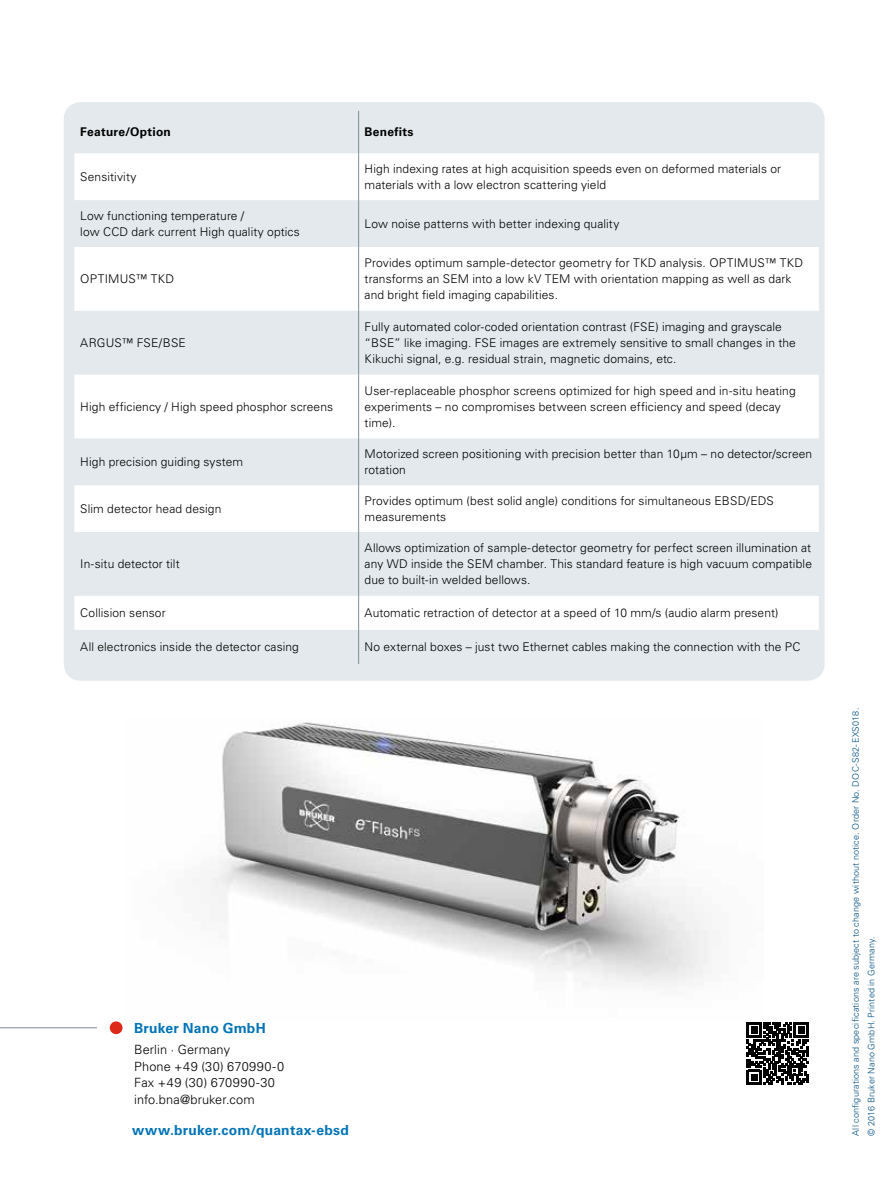
<style>
.page{position:relative;width:893px;height:1187px;background:#fff}
.page>*{position:absolute;margin:0;border:0;box-sizing:border-box;transform-origin:0 0}
.t1{font:700 13.8px "Univers LT Std";letter-spacing:.015em;color:#0074b7}
.t2{font:300 12.75px/17px "Univers LT Std";letter-spacing:.01em;color:#000}
.t3{font:300 12px/15.8px "Univers LT Std";letter-spacing:.01em;color:#000}
.t4{font:700 12px "Univers LT Std";letter-spacing:.02em;color:#000}
.t5{font:300 9px/15.8px "Univers LT Std";letter-spacing:.02em;color:#004e83}
</style>
<div class="page">
<div style="left:64px;top:102px;width:761px;height:578px;background:#e3e9ec;border-radius:17px"></div>
<svg style="left:74px;top:153px;width:745px;height:477px;fill:#fff"></svg>
<hr style="left:358px;top:111px;width:1px;height:42px;background:#808e96">
<hr style="left:358px;top:153px;width:1px;height:47px;background:#808e96">
<hr style="left:358px;top:200px;width:1px;height:47px;background:#808e96">
<hr style="left:358px;top:247px;width:1px;height:64px;background:#808e96">
<hr style="left:358px;top:311px;width:1px;height:63px;background:#808e96">
<hr style="left:358px;top:374px;width:1px;height:64px;background:#808e96">
<hr style="left:358px;top:438px;width:1px;height:47px;background:#808e96">
<hr style="left:358px;top:485px;width:1px;height:47px;background:#808e96">
<hr style="left:358px;top:532px;width:1px;height:63px;background:#808e96">
<hr style="left:358px;top:595px;width:1px;height:35px;background:#808e96">
<hr style="left:358px;top:630px;width:1px;height:34px;background:#808e96">
<img style="left:209px;top:722px;width:501px;height:264px">
<hr style="left:0;top:1027px;width:97px;height:1px;background:#808e96">
<div style="left:110px;top:1021px;width:13px;height:13px;background:#dc291a;border-radius:50%"></div>
<svg style="left:747px;top:1022px;width:62px;height:62px"></svg>
<p class="t4" style="left:80px;top:125px;width:92px">Feature/Option</p>
<p class="t4" style="left:365px;top:125px;width:50px">Benefits</p>
<p class="t3" style="left:80px;top:169px;width:58px">Sensitivity</p>
<p class="t3" style="left:365px;top:161px;width:418px">High indexing rates at high acquisition speeds even on deformed materials or materials with a low electron scattering yield</p>
<p class="t3" style="left:80px;top:208px;width:221px">Low functioning temperature /<br>low CCD dark current High quality optics</p>
<p class="t3" style="left:365px;top:216px;width:256px">Low noise patterns with better indexing quality</p>
<p class="t3" style="left:80px;top:271px;width:95px">OPTIMUS™ TKD</p>
<p class="t3" style="left:365px;top:255px;width:440px">Provides optimum sample-detector geometry for TKD analysis. OPTIMUS™ TKD transforms an SEM into a low kV TEM with orientation mapping as well as dark and bright field imaging capabilities.</p>
<p class="t3" style="left:80px;top:335px;width:107px">ARGUS™ FSE/BSE</p>
<p class="t3" style="left:80px;top:398px;width:254px">High efficiency / High speed phosphor screens</p>
<p class="t3" style="left:365px;top:319px;width:433px">Fully automated color-coded orientation contrast (FSE) imaging and grayscale “BSE” like imaging. FSE images are extremely sensitive to small changes in the<br>Kikuchi signal, e.g. residual strain, magnetic domains, etc.</p>
<p class="t3" style="left:365px;top:383px;width:433px">User-replaceable phosphor screens optimized for high speed and in-situ heating experiments – no compromises between screen efficiency and speed (decay time).</p>
<p class="t3" style="left:80px;top:454px;width:164px">High precision guiding system</p>
<p class="t3" style="left:365px;top:446px;width:449px">Motorized screen positioning with precision better than 10µm – no detector/screen rotation</p>
<p class="t3" style="left:80px;top:500px;width:143px">Slim detector head design</p>
<p class="t3" style="left:365px;top:493px;width:411px">Provides optimum (best solid angle) conditions for simultaneous EBSD/EDS measurements</p>
<p class="t3" style="left:80px;top:556px;width:101px">In-situ detector tilt</p>
<p class="t3" style="left:365px;top:540px;width:449px;text-align:justify">Allows optimization of sample-detector geometry for perfect screen illumination at any WD inside the SEM chamber. This standard feature is high vacuum compatible due to built-in welded bellows.</p>
<p class="t3" style="left:80px;top:605px;width:87px">Collision sensor</p>
<p class="t3" style="left:365px;top:605px;width:415px">Automatic retraction of detector at a speed of 10 mm/s (audio alarm present)</p>
<p class="t3" style="left:80px;top:639px;width:220px">All electronics inside the detector casing</p>
<p class="t3" style="left:365px;top:639px;width:437px">No external boxes – just two Ethernet cables making the connection with the PC</p>
<p class="t1" style="left:134px;top:1019px;width:133px">Bruker Nano GmbH</p>
<p class="t2" style="left:134px;top:1040px;width:151px">Berlin · Germany<br>Phone +49 (30) 670990-0<br>Fax +49 (30) 670990-30 info.bna@bruker.com</p>
<p class="t1" style="left:132px;top:1122px;width:218px">www.bruker.com/quantax-ebsd</p>
<p class="t5" style="left:848px;top:1135px;width:429px;rotate:-90deg">All configurations and specifications are subject to change without notice. Order No. DOC-S82-EXS018. © 2016 Bruker Nano GmbH. Printed in Germany.</p>
</div>
